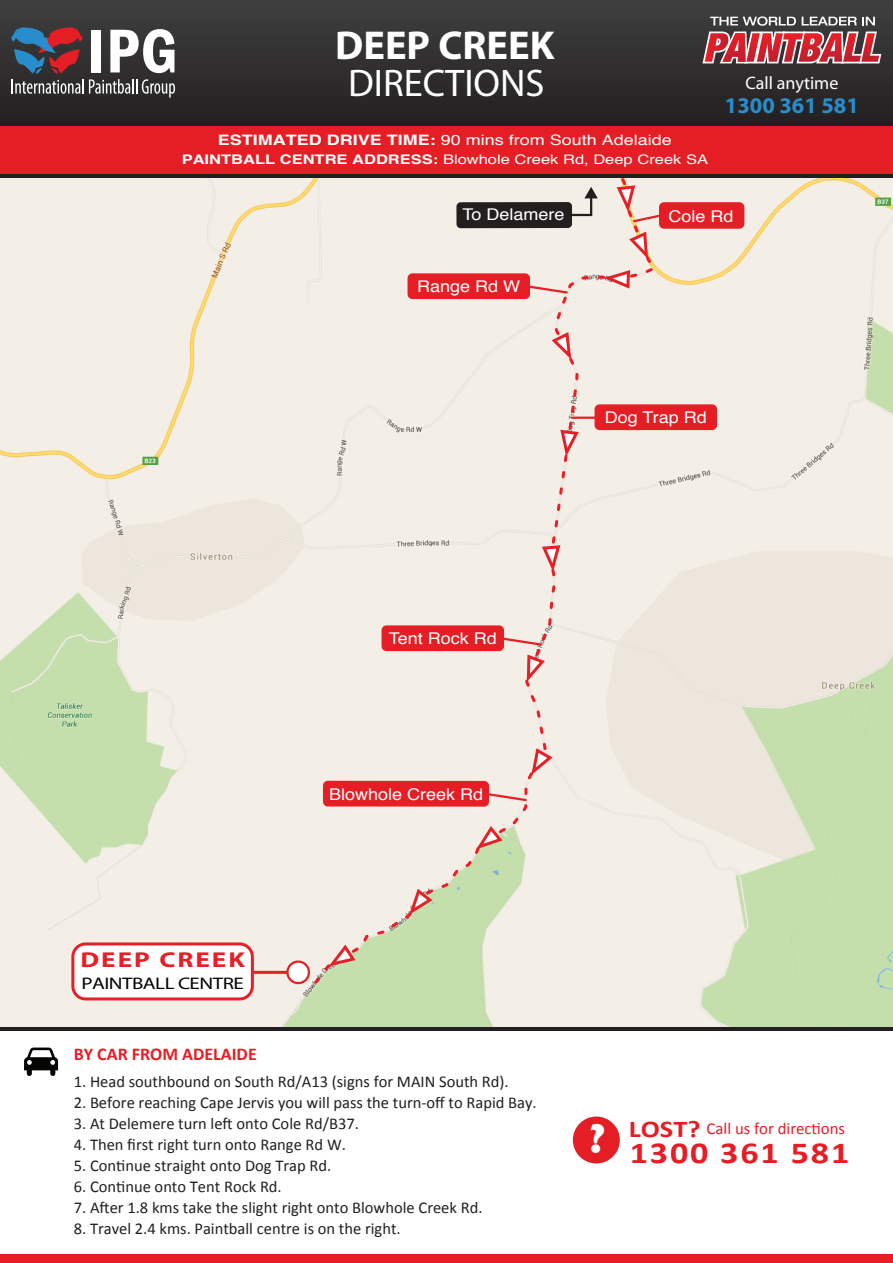
<style>
.page{position:relative;width:893px;height:1263px;background:#fff}
.page>*{position:absolute;margin:0;border:0;box-sizing:border-box;transform-origin:0 0}
.t1{font:700 42.45px "Gill Sans";color:#fff}
.t2{font:700 40.5px "Myriad Pro";color:#fff}
.t3{font:38.55px "Myriad Pro";color:#fff}
.t4{font:700 30.6px "Calibri";letter-spacing:.05em;color:#e51e25;scale:1.18 1}
.t5{font:700 24px "Calibri";color:#e51e25;scale:1.18 1}
.t6{font:700 22.5px "Myriad Pro";color:#288dcc}
.t7{font:700 21.6px "Myriad Pro";letter-spacing:.075em;color:#e52027;scale:1.25 1}
.t8{font:700 18px "Calibri";color:#e51e25}
.t9{font:18px "Myriad Pro";color:#fff}
.t10{font:16.8px "Calibri";color:#e51e25}
.t11{font:16.8px "Myriad Pro";letter-spacing:-.025em;color:#040503;scale:1.25 1}
.t12{font:16.5px "Calibri";color:#231f20}
.t13{font:16.2px "Helvetica";color:#fff;scale:1.11 1}
.t14{font:14.4px "Helvetica";color:#fff;scale:1.25 1}
.t15{font:13.2px "Helvetica";color:#fff;scale:1.25 1}
.s1{font-weight:700}
</style>
<div class="page">
<img style="left:0;top:177px;width:893px;height:850px">
<svg style="left:313px;top:177px;width:345px;height:808px;background:#efece2"></svg>
<svg style="left:599px;top:230px;width:51px;height:60px;background:#f1d2cc"></svg>
<svg style="left:549px;top:330px;width:24px;height:33px"></svg>
<svg style="left:558px;top:428px;width:22px;height:33px"></svg>
<svg style="left:540px;top:543px;width:22px;height:33px"></svg>
<svg style="left:529px;top:746px;width:25px;height:33px"></svg>
<svg style="left:473px;top:823px;width:31px;height:29px"></svg>
<svg style="left:406px;top:886px;width:28px;height:32px"></svg>
<svg style="left:325px;top:942px;width:32px;height:27px"></svg>
<svg style="left:24px;top:1047px;width:34px;height:29px"></svg>
<div style="left:0;top:1254px;width:893px;height:9px;background:#e51e25"></div>
<hr style="left:0;top:1027px;width:893px;height:4px;background:#231f20">
<svg style="left:287px;top:961px;width:22px;height:22px"></svg>
<div style="left:286px;top:960px;width:24px;height:24px;border:2px solid #e52027;border-radius:50%"></div>
<hr style="left:241px;top:971px;width:46px;height:3px;background:#e52027">
<div style="left:73px;top:944px;width:179px;height:55px;background:#fff;border-radius:13px"></div>
<div style="left:71px;top:942px;width:183px;height:58px;border:3px solid #e52027;border-radius:13px"></div>
<div style="left:456px;top:202px;width:116px;height:26px;background:#231f20;border-radius:4px"></div>
<svg style="left:568px;top:187px;width:30px;height:30px"></svg>
<div style="left:573px;top:1116px;width:47px;height:47px;background:#e51e25;border-radius:50%"></div>
<div style="left:595px;top:405px;width:121px;height:24px;background:#e51e25;border-radius:4px"></div>
<div style="left:594px;top:404px;width:123px;height:26px;border:2px solid #e52027;border-radius:4px"></div>
<hr style="left:572px;top:417px;width:23px;height:2px;background:#e52027">
<div style="left:660px;top:203px;width:84px;height:25px;background:#e51e25;border-radius:4px"></div>
<div style="left:659px;top:202px;width:85px;height:27px;border:2px solid #e52027;border-radius:4px"></div>
<svg style="left:614px;top:183px;width:49px;height:41px;background:#f1cbc4"></svg>
<div style="left:0;top:0;width:893px;height:126px;background:linear-gradient(to bottom,#3f4041,#232021)"></div>
<div style="left:0;top:126px;width:893px;height:49px;background:#e51e25"></div>
<hr style="left:0;top:174px;width:893px;height:3px;background:#231f20">
<svg style="left:702px;top:32px;width:179px;height:31px"></svg>
<svg style="left:710px;top:16px;width:86px;height:10px"></svg>
<svg style="left:802px;top:17px;width:73px;height:8px"></svg>
<svg style="left:11px;top:27px;width:164px;height:71px"></svg>
<div style="left:408px;top:274px;width:121px;height:24px;background:#e51e25;border-radius:4px"></div>
<div style="left:407px;top:273px;width:123px;height:26px;border:2px solid #e52027;border-radius:4px"></div>
<svg style="left:527px;top:284px;width:42px;height:11px"></svg>
<div style="left:382px;top:626px;width:121px;height:24px;background:#e51e25;border-radius:4px"></div>
<div style="left:381px;top:625px;width:123px;height:26px;border:2px solid #e52027;border-radius:4px"></div>
<svg style="left:501px;top:636px;width:46px;height:50px;background:#efcec9"></svg>
<div style="left:324px;top:781px;width:164px;height:25px;background:#e51e25;border-radius:4px"></div>
<div style="left:323px;top:781px;width:166px;height:26px;border:2px solid #e52027;border-radius:4px"></div>
<svg style="left:486px;top:792px;width:42px;height:10px"></svg>
<h2 class="t2" style="left:335px;top:19px;width:221px">DEEP CREEK</h2>
<h3 class="t3" style="left:348px;top:59px;width:198px">DIRECTIONS</h3>
<p class="t14" style="left:218px;top:129px;width:365px"><span class="s1">ESTIMATED DRIVE TIME:</span> 90 mins from South Adelaide</p>
<p class="t15" style="left:182px;top:150px;width:423px"><span class="s1">PAINTBALL CENTRE ADDRESS:</span> Blowhole Creek Rd, Deep Creek SA</p>
<p class="t9" style="left:745px;top:72px;width:95px">Call anytime</p>
<h3 class="t6" style="left:725px;top:91px;width:135px">1300 361 581</h3>
<p class="t13" style="left:462px;top:202px;width:93px">To Delamere</p>
<p class="t13" style="left:417px;top:274px;width:94px">Range Rd W</p>
<p class="t13" style="left:669px;top:203px;width:60px">Cole Rd</p>
<p class="t13" style="left:605px;top:405px;width:93px">Dog Trap Rd</p>
<p class="t13" style="left:389px;top:626px;width:99px">Tent Rock Rd</p>
<p class="t13" style="left:329px;top:781px;width:140px">Blowhole Creek Rd</p>
<h3 class="t7" style="left:80px;top:946px;width:133px">DEEP CREEK</h3>
<p class="t11" style="left:81px;top:973px;width:131px">PAINTBALL CENTRE</p>
<p class="t8" style="left:74px;top:1042px;width:185px">BY CAR FROM ADELAIDE</p>
<p class="t12" style="left:74px;top:1071px;width:436px">1. Head southbound on South Rd/A13 (signs for MAIN South Rd).</p>
<p class="t12" style="left:74px;top:1092px;width:464px">2. Before reaching Cape Jervis you will pass the turn-off to Rapid Bay.</p>
<p class="t12" style="left:74px;top:1113px;width:287px">3. At Delemere turn left onto Cole Rd/B37.</p>
<p class="t12" style="left:74px;top:1134px;width:274px">4. Then first right turn onto Range Rd W.</p>
<p class="t12" style="left:74px;top:1155px;width:259px">5. Continue straight onto Dog Trap Rd.</p>
<p class="t12" style="left:74px;top:1176px;width:209px">6. Continue onto Tent Rock Rd.</p>
<p class="t12" style="left:74px;top:1197px;width:410px">7. After 1.8 kms take the slight right onto Blowhole Creek Rd.</p>
<p class="t12" style="left:74px;top:1218px;width:328px">8. Travel 2.4 kms. Paintball centre is on the right.</p>
<h3 class="t5" style="left:629px;top:1114px;width:62px">LOST?</h3>
<h1 class="t1" style="left:589px;top:1105px;width:18px">?</h1>
<p class="t10" style="left:707px;top:1118px;width:140px">Call us for directions</p>
<h3 class="t4" style="left:630px;top:1134px;width:188px">1300 361 581</h3>
</div>
